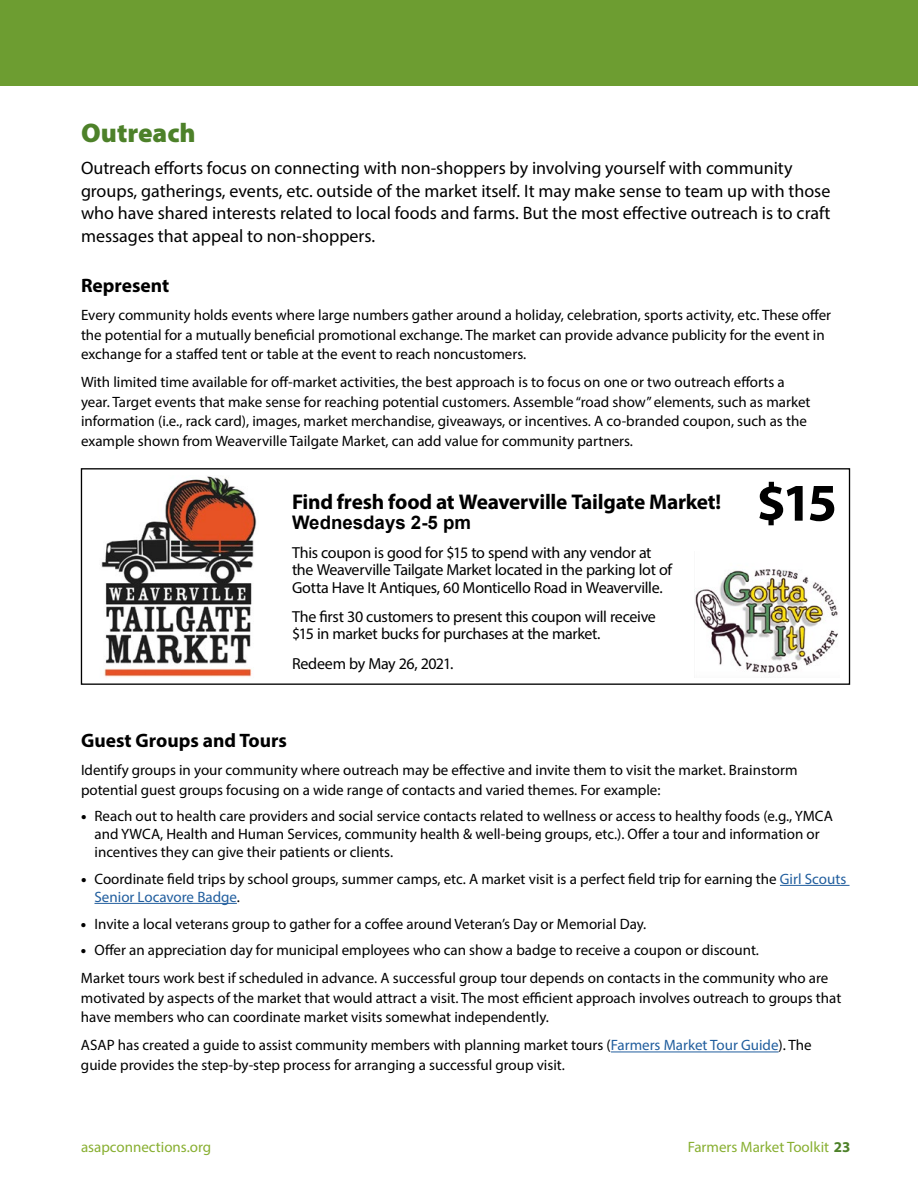
<style>
.page{position:relative;width:918px;height:1188px;background:#fff}
.page>*{position:absolute;margin:0;border:0;box-sizing:border-box;transform-origin:0 0}
.t1{font:700 53.4px "Myriad Pro";color:#000}
.t2{font:900 27px "Myriad Pro";color:#4d8129}
.t3{font:700 21.3px "Myriad Pro";letter-spacing:-.015em;color:#000}
.t4{font:700 19.5px "Myriad Pro";color:#000}
.t5{font:700 18.6px "Arial";color:#000}
.t6{font:18px/22.5px "Myriad Pro";color:#000}
.t7{font:16.05px/17.4px "Myriad Pro";letter-spacing:-.02em;color:#000}
.t8{font:15px/19.5px "Myriad Pro";color:#000}
.t9{font:15px "Myriad Pro";color:#88af31}
.s1{font-weight:900}
.s2{color:#215e9e}
.s3{font-weight:700;color:#4d8129}
</style>
<div class="page">
<div style="left:0;top:0;width:918px;height:86px;background:#6d9d31"></div>
<hr style="left:780px;top:885px;width:70px;height:1px;background:#215e9e">
<hr style="left:94px;top:903px;width:143px;height:1px;background:#215e9e">
<hr style="left:611px;top:1052px;width:168px;height:1px;background:#215e9e">
<div style="left:81px;top:468px;width:769px;height:217px;border:1px solid #000"></div>
<img style="left:101px;top:476px;width:156px;height:201px">
<img style="left:694px;top:569px;width:144px;height:104px">
<h2 class="t2" style="left:81px;top:115px;width:116px">Outreach</h2>
<p class="t6" style="left:81px;top:157px;width:751px">Outreach efforts focus on connecting with non-shoppers by involving yourself with community groups, gatherings, events, etc. outside of the market itself. It may make sense to team up with those who have shared interests related to local foods and farms. But the most effective outreach is to craft messages that appeal to non-shoppers.</p>
<h3 class="t4" style="left:81px;top:273px;width:90px">Represent</h3>
<p class="t8" style="left:81px;top:305px;width:752px">Every community holds events where large numbers gather around a holiday, celebration, sports activity, etc. These offer the potential for a mutually beneficial promotional exchange. The market can provide advance publicity for the event in exchange for a staffed tent or table at the event to reach noncustomers.</p>
<p class="t8" style="left:81px;top:372px;width:731px">With limited time available for off-market activities, the best approach is to focus on one or two outreach efforts a year. Target events that make sense for reaching potential customers. Assemble “road show” elements, such as market information (i.e., rack card), images, market merchandise, giveaways, or incentives. A co-branded coupon, such as the example shown from Weaverville Tailgate Market, can add value for community partners.</p>
<h3 class="t3" style="left:292px;top:488px;width:431px">Find fresh food at Weaverville Tailgate Market!</h3>
<p class="t5" style="left:292px;top:510px;width:181px">Wednesdays 2-5 pm</p>
<p class="t7" style="left:292px;top:544px;width:382px">This coupon is good for $15 to spend with any vendor at the Weaverville Tailgate Market located in the parking lot of<br>Gotta Have It Antiques, 60 Monticello Road in Weaverville.</p>
<p class="t7" style="left:292px;top:608px;width:365px">The first 30 customers to present this coupon will receive $15 in market bucks for purchases at the market.</p>
<p class="t7" style="left:292px;top:654px;width:163px">Redeem by May 26, 2021.</p>
<h1 class="t1" style="left:756px;top:468px;width:82px">$15</h1>
<h3 class="t4" style="left:81px;top:728px;width:207px">Guest Groups and Tours</h3>
<p class="t8" style="left:81px;top:760px;width:718px">Identify groups in your community where outreach may be effective and invite them to visit the market. Brainstorm potential guest groups focusing on a wide range of contacts and varied themes. For example:</p>
<p class="t8" style="left:94px;top:807px;width:740px;line-height:18px;text-indent:-14px"><span class="s1">•</span> Reach out to health care providers and social service contacts related to wellness or access to healthy foods (e.g., YMCA and YWCA, Health and Human Services, community health &amp; well-being groups, etc.). Offer a tour and information or incentives they can give their patients or clients.</p>
<p class="t8" style="left:94px;top:870px;width:753px;line-height:18px;text-indent:-14px"><span class="s1">•</span> Coordinate field trips by school groups, summer camps, etc. A market visit is a perfect field trip for earning the <span class="s2">Girl Scouts<br>Senior Locavore Badge</span>.</p>
<p class="t8" style="left:81px;top:914px;width:567px"><span class="s1">•</span> Invite a local veterans group to gather for a coffee around Veteran’s Day or Memorial Day.</p>
<p class="t8" style="left:81px;top:936px;width:749px;line-height:28.2px"><span class="s1">•</span> Offer an appreciation day for municipal employees who can show a badge to receive a coupon or discount.<br>Market tours work best if scheduled in advance. A successful group tour depends on contacts in the community who are</p>
<p class="t8" style="left:81px;top:988px;width:762px">motivated by aspects of the market that would attract a visit. The most efficient approach involves outreach to groups that have members who can coordinate market visits somewhat independently.</p>
<p class="t8" style="left:81px;top:1035px;width:732px">ASAP has created a guide to assist community members with planning market tours (<span class="s2">Farmers Market Tour Guide</span>). The guide provides the step-by-step process for arranging a successful group visit.</p>
<h1 class="t1" style="left:756px;top:732px;width:82px">$15</h1>
<h3 class="t3" style="left:292px;top:751px;width:431px">Find fresh food at Weaverville Tailgate Market!</h3>
<p class="t5" style="left:292px;top:774px;width:181px">Wednesdays 2-5 pm</p>
<p class="t7" style="left:292px;top:807px;width:382px">This coupon is good for $15 to spend with any vendor at the Weaverville Tailgate Market located in the parking lot of</p>
<p class="t7" style="left:292px;top:871px;width:365px">The first 30 customers to present this coupon will receive</p>
<p class="t7" style="left:292px;top:918px;width:163px">Redeem by May 26, 2021.</p>
<h1 class="t1" style="left:755px;top:996px;width:82px">$15</h1>
<p class="t5" style="left:291px;top:1038px;width:181px">Wednesdays 2-5 pm</p>
<p class="t9" style="left:81px;top:1138px;width:132px">asapconnections.org</p>
<p class="t9" style="left:688px;top:1138px;width:164px">Farmers Market Toolkit <span class="s3">23</span></p>
</div>
